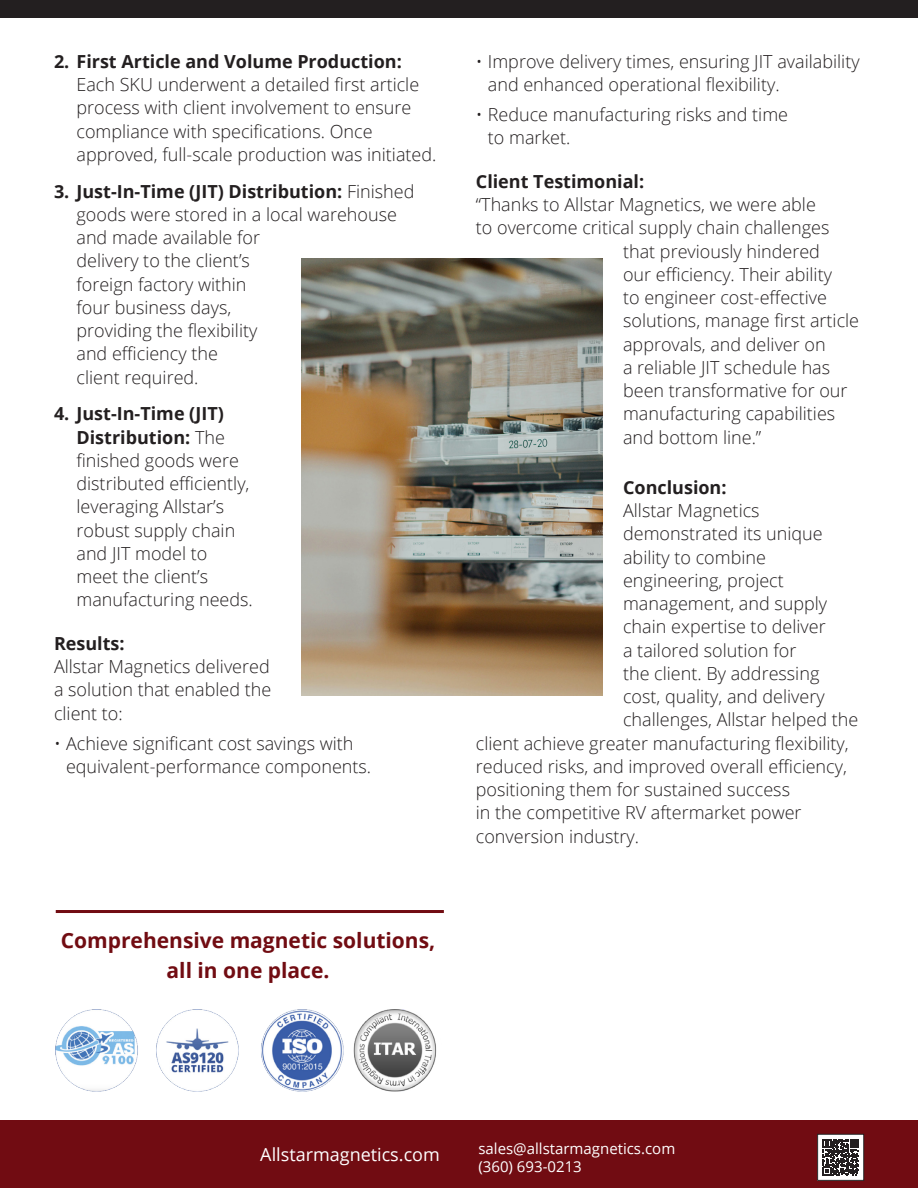
<style>
.page{position:relative;width:918px;height:1188px;background:#fff}
.page>*{position:absolute;margin:0;border:0;box-sizing:border-box;transform-origin:0 0}
.Body{font:700 21px/30px "Open Sans";color:#710c12;text-align:center}
.Body-2{font:300 18px/23.2px "Open Sans";color:#231f20}
.Body-3{font:700 18px "Open Sans";color:#231f20}
.Body-4{font:18px "Open Sans";color:#fff}
.Body-5{font:15px "Open Sans";color:#fff}
.s1{font-weight:700}
</style>
<div class="page">
<div style="left:0;top:1120px;width:918px;height:68px;background:#710c12"></div>
<img style="left:301px;top:258px;width:302px;height:438px">
<img style="left:56px;top:1009px;width:381px;height:83px">
<hr style="left:56px;top:910px;width:388px;height:3px;background:#710c12">
<div style="left:0;top:0;width:918px;height:17px;background:#231f20"></div>
<div style="left:818px;top:1134px;width:46px;height:46px;background:#fff"></div>
<svg style="left:823px;top:1139px;width:36px;height:36px"></svg>
<div style="left:817px;top:1134px;width:47px;height:47px;border:1px solid #231f20"></div>
<p class="Body-2" style="left:76px;top:49px;width:361px;text-indent:-22px"><span class="s1">2. First Article and Volume Production:<br></span>Each SKU underwent a detailed first article process with client involvement to ensure compliance with specifications. Once approved, full-scale production was initiated.</p>
<p class="Body-2" style="left:76px;top:179px;width:339px;text-indent:-22px"><span class="s1">3. Just-In-Time (JIT) Distribution:</span> Finished goods were stored in a local warehouse and made available for<br>delivery to the client’s<br>foreign factory within<br>four business days,<br>providing the flexibility<br>and efficiency the<br>client required.</p>
<p class="Body-2" style="left:76px;top:402px;width:178px;text-indent:-22px"><span class="s1">4. Just-In-Time (JIT)<br>Distribution:</span> The finished goods were distributed efficiently, leveraging Allstar’s robust supply chain and JIT model to meet the client’s manufacturing needs.</p>
<p class="Body-3" style="left:54px;top:631px;width:72px">Results:</p>
<p class="Body-2" style="left:54px;top:654px;width:219px;text-align:justify">Allstar Magnetics delivered a solution that enabled the client to:</p>
<p class="Body-2" style="left:66px;top:731px;width:307px;text-indent:-12px">• Achieve significant cost savings with equivalent-performance components.</p>
<p class="Body" style="left:61px;top:924px;width:376px">Comprehensive magnetic solutions, all in one place.</p>
<p class="Body-2" style="left:488px;top:49px;width:373px;text-indent:-12px">• Improve delivery times, ensuring JIT availability and enhanced operational flexibility.</p>
<p class="Body-2" style="left:488px;top:102px;width:302px;text-indent:-12px">• Reduce manufacturing risks and time to market.</p>
<p class="Body-3" style="left:476px;top:169px;width:170px">Client Testimonial:</p>
<p class="Body-2" style="left:476px;top:192px;width:342px">“Thanks to Allstar Magnetics, we were able</p>
<p class="Body-2" style="left:476px;top:216px;width:355px">to overcome critical supply chain challenges</p>
<p class="Body-2" style="left:623px;top:239px;width:198px">that previously hindered</p>
<p class="Body-2" style="left:623px;top:262px;width:210px">our efficiency. Their ability</p>
<p class="Body-2" style="left:623px;top:285px;width:205px">to engineer cost-effective</p>
<p class="Body-2" style="left:623px;top:309px;width:238px">solutions, manage first article</p>
<p class="Body-2" style="left:623px;top:332px;width:204px">approvals, and deliver on</p>
<p class="Body-2" style="left:623px;top:355px;width:209px">a reliable JIT schedule has</p>
<p class="Body-2" style="left:623px;top:378px;width:226px">been transformative for our</p>
<p class="Body-2" style="left:623px;top:402px;width:214px">manufacturing capabilities</p>
<p class="Body-2" style="left:623px;top:425px;width:140px">and bottom line.”</p>
<p class="Body-3" style="left:623px;top:475px;width:105px">Conclusion:</p>
<p class="Body-2" style="left:623px;top:498px;width:138px">Allstar Magnetics</p>
<p class="Body-2" style="left:623px;top:522px;width:201px">demonstrated its unique</p>
<p class="Body-2" style="left:623px;top:545px;width:144px">ability to combine</p>
<p class="Body-2" style="left:623px;top:568px;width:162px">engineering, project</p>
<p class="Body-2" style="left:623px;top:591px;width:206px">management, and supply</p>
<p class="Body-2" style="left:623px;top:615px;width:204px">chain expertise to deliver</p>
<p class="Body-2" style="left:623px;top:638px;width:175px">a tailored solution for</p>
<p class="Body-2" style="left:623px;top:661px;width:198px">the client. By addressing</p>
<p class="Body-2" style="left:623px;top:684px;width:203px">cost, quality, and delivery</p>
<p class="Body-2" style="left:623px;top:708px;width:237px">challenges, Allstar helped the</p>
<p class="Body-2" style="left:476px;top:731px;width:374px">client achieve greater manufacturing flexibility,</p>
<p class="Body-2" style="left:476px;top:754px;width:373px">reduced risks, and improved overall efficiency,</p>
<p class="Body-2" style="left:476px;top:777px;width:316px">positioning them for sustained success</p>
<p class="Body-2" style="left:476px;top:801px;width:327px">in the competitive RV aftermarket power</p>
<p class="Body-2" style="left:476px;top:824px;width:165px">conversion industry.</p>
<p class="Body-4" style="left:260px;top:1142px;width:181px">Allstarmagnetics.com</p>
<p class="Body-5" style="left:478px;top:1138px;width:198px">sales@allstarmagnetics.com</p>
<p class="Body-5" style="left:478px;top:1156px;width:105px">(360) 693-0213</p>
</div>
